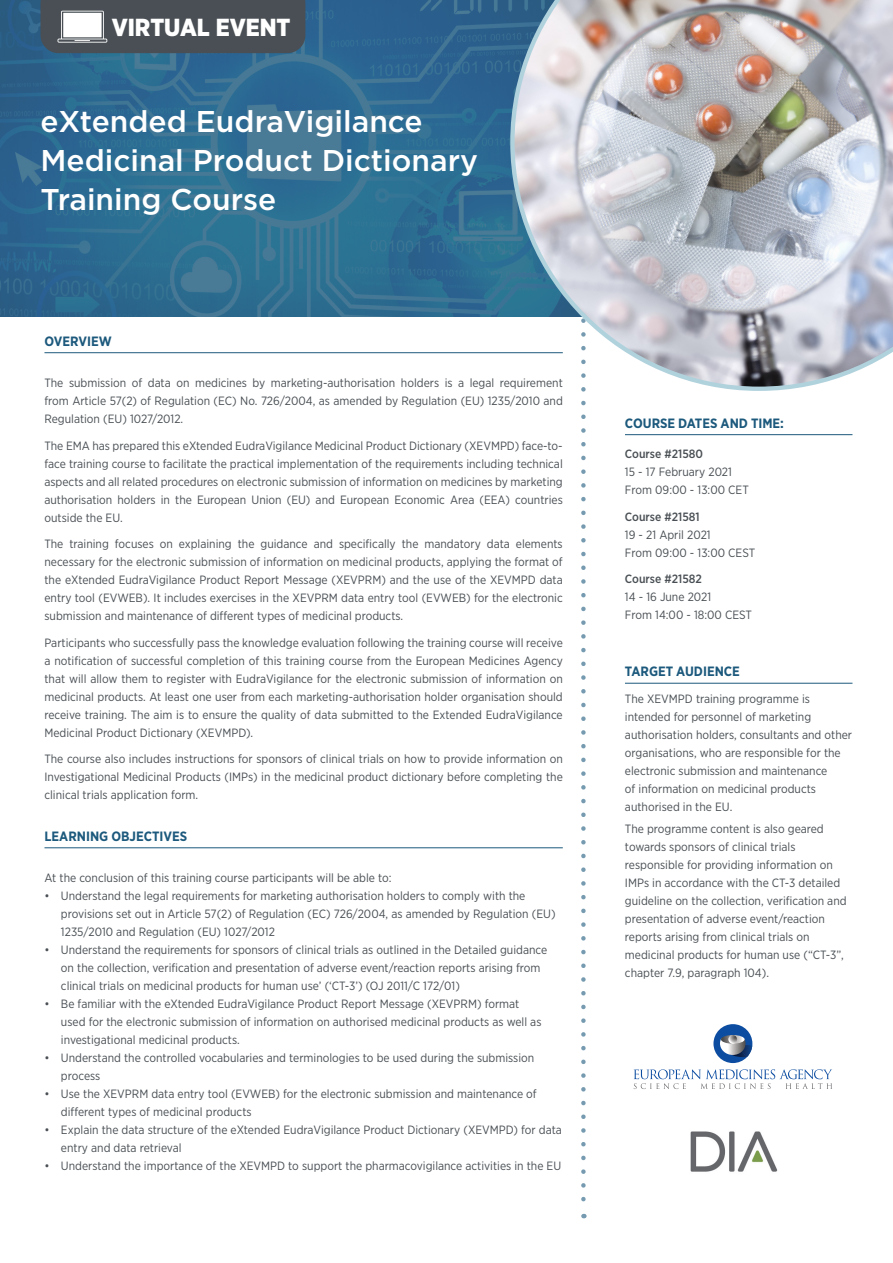
<style>
.page{position:relative;width:893px;height:1263px;background:#fff}
.page>*{position:absolute;margin:0;border:0;box-sizing:border-box;transform-origin:0 0}
.t1{font:500 30px/39px "Gotham";color:#fff}
.t2{font:900 24.6px "Gotham Narrow";color:#fff}
.Session{font:700 13.5px "Gotham Narrow";color:#1c597c}
.body{font:12px/18px "Gotham Narrow";color:#494f54}
.body-2{font:500 12px "Gotham Narrow";color:#494f54}
.s1{font-weight:500}
</style>
<div class="page">
<svg style="left:581px;top:391px;width:5px;height:827px"></svg>
<svg style="left:0;top:0;width:510px;height:317px;fill:#2b6c93"></svg>
<img style="left:510px;top:0;width:383px;height:391px">
<img style="left:690px;top:1131px;width:88px;height:41px">
<svg style="left:634px;top:1069px;width:198px;height:20px"></svg>
<div style="left:713px;top:1024px;width:39px;height:39px;background:#0d4da1;border-radius:50%"></div>
<svg style="left:720px;top:1035px;width:32px;height:22px"></svg>
<hr style="left:44px;top:352px;width:519px;height:1px;background:#1c597c">
<hr style="left:44px;top:847px;width:519px;height:1px;background:#1c597c">
<svg style="left:40px;top:0;width:265px;height:53px"></svg>
<hr style="left:625px;top:434px;width:227px;height:1px;background:#1c597c">
<hr style="left:625px;top:683px;width:227px;height:1px;background:#1c597c">
<p class="t2" style="left:112px;top:11px;width:180px">VIRTUAL EVENT</p>
<h1 class="t1" style="left:40px;top:102px;width:439px">eXtended EudraVigilance<br>Medicinal Product Dictionary<br>Training Course</h1>
<p class="Session" style="left:44px;top:333px;width:69px">OVERVIEW</p>
<p class="body" style="left:44px;top:374px;width:520px;text-align:justify">The submission of data on medicines by marketing-authorisation holders is a legal requirement from Article 57(2) of Regulation (EC) No. 726/2004, as amended by Regulation (EU) 1235/2010 and Regulation (EU) 1027/2012.</p>
<p class="body" style="left:44px;top:436px;width:520px;text-align:justify">The EMA has prepared this eXtended EudraVigilance Medicinal Product Dictionary (XEVMPD) face-to&shy;face training course to facilitate the practical implementation of the requirements including technical aspects and all related procedures on electronic submission of information on medicines by marketing authorisation holders in the European Union (EU) and European Economic Area (EEA) countries outside the EU.</p>
<p class="body" style="left:44px;top:535px;width:520px;text-align:justify">The training focuses on explaining the guidance and specifically the mandatory data elements necessary for the electronic submission of information on medicinal products, applying the format of the eXtended EudraVigilance Product Report Message (XEVPRM) and the use of the XEVMPD data entry tool (EVWEB). It includes exercises in the XEVPRM data entry tool (EVWEB) for the electronic submission and maintenance of different types of medicinal products.</p>
<p class="body" style="left:44px;top:633px;width:520px;text-align:justify">Participants who successfully pass the knowledge evaluation following the training course will receive a notification of successful completion of this training course from the European Medicines Agency that will allow them to register with EudraVigilance for the electronic submission of information on medicinal products. At least one user from each marketing-authorisation holder organisation should receive training. The aim is to ensure the quality of data submitted to the Extended EudraVigilance Medicinal Product Dictionary (XEVMPD).</p>
<p class="body" style="left:44px;top:750px;width:520px;text-align:justify">The course also includes instructions for sponsors of clinical trials on how to provide information on Investigational Medicinal Products (IMPs) in the medicinal product dictionary before completing the clinical trials application form.</p>
<p class="Session" style="left:44px;top:828px;width:144px">LEARNING OBJECTIVES</p>
<p class="body" style="left:44px;top:869px;width:348px">At the conclusion of this training course participants will be able to:</p>
<p class="body" style="left:61px;top:887px;width:496px;text-indent:-17px">• Understand the legal requirements for marketing authorisation holders to comply with the provisions set out in Article 57(2) of Regulation (EC) 726/2004, as amended by Regulation (EU)<br>1235/2010 and Regulation (EU) 1027/2012</p>
<p class="body" style="left:61px;top:941px;width:488px;text-indent:-17px">• Understand the requirements for sponsors of clinical trials as outlined in the Detailed guidance on the collection, verification and presentation of adverse event/reaction reports arising from clinical trials on medicinal products for human use’ (‘CT-3’) (OJ 2011/C 172/01)</p>
<p class="body" style="left:61px;top:995px;width:482px;text-indent:-17px">• Be familiar with the eXtended EudraVigilance Product Report Message (XEVPRM) format used for the electronic submission of information on authorised medicinal products as well as investigational medicinal products.</p>
<p class="body" style="left:61px;top:1049px;width:475px;text-indent:-17px">• Understand the controlled vocabularies and terminologies to be used during the submission process</p>
<p class="body" style="left:61px;top:1085px;width:477px;text-indent:-17px">• Use the XEVPRM data entry tool (EVWEB) for the electronic submission and maintenance of different types of medicinal products</p>
<p class="body" style="left:61px;top:1121px;width:502px;text-indent:-17px">• Explain the data structure of the eXtended EudraVigilance Product Dictionary (XEVMPD) for data entry and data retrieval</p>
<p class="body" style="left:44px;top:1157px;width:518px">• Understand the importance of the XEVMPD to support the pharmacovigilance activities in the EU</p>
<p class="Session" style="left:625px;top:415px;width:161px">COURSE DATES AND TIME:</p>
<p class="body" style="left:625px;top:445px;width:125px"><span class="s1">Course #21580<br></span>15 - 17 February 2021<br>From 09:00 - 13:00 CET</p>
<p class="body-2" style="left:625px;top:509px;width:76px">Course #21581</p>
<p class="body" style="left:625px;top:525px;width:87px">19 - 21 April 2021</p>
<p class="body" style="left:625px;top:543px;width:132px">From 09:00 - 13:00 CEST</p>
<p class="body-2" style="left:625px;top:572px;width:78px">Course #21582</p>
<p class="body" style="left:625px;top:588px;width:88px">14 - 16 June 2021</p>
<p class="body" style="left:625px;top:606px;width:129px">From 14:00 - 18:00 CEST</p>
<p class="Session" style="left:625px;top:663px;width:116px">TARGET AUDIENCE</p>
<p class="body" style="left:625px;top:689px;width:229px">The XEVMPD training programme is intended for personnel of marketing authorisation holders, consultants and other organisations, who are responsible for the electronic submission and maintenance<br>of information on medicinal products authorised in the EU.</p>
<p class="body" style="left:625px;top:819px;width:223px">The programme content is also geared towards sponsors of clinical trials responsible for providing information on IMPs in accordance with the CT-3 detailed guideline on the collection, verification and presentation of adverse event/reaction reports arising from clinical trials on medicinal products for human use (“CT-3”, chapter 7.9, paragraph 104).</p>
</div>
